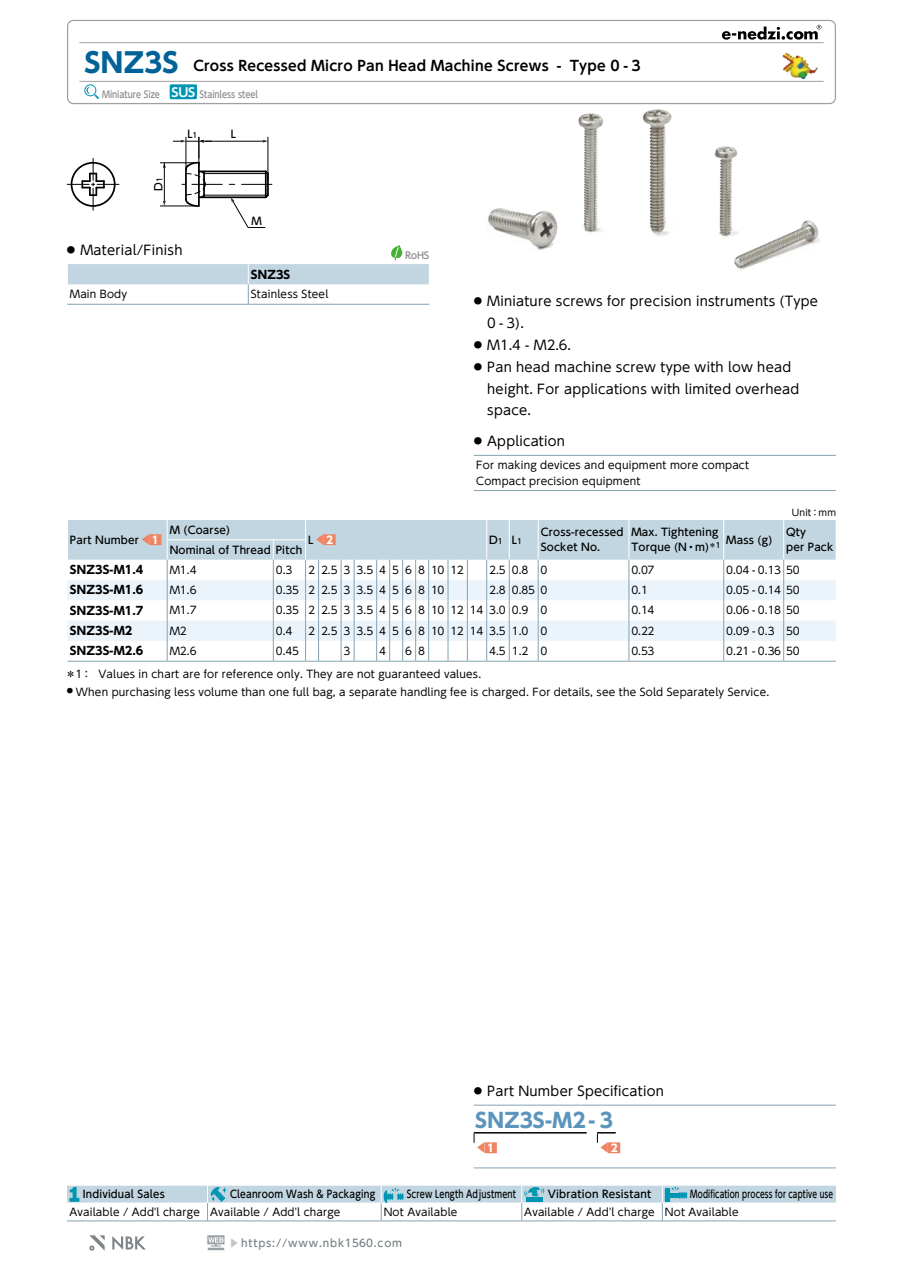
<style>
.page{position:relative;width:903px;height:1275px;background:#fff}
.page>*{position:absolute;margin:0;border:0;box-sizing:border-box;transform-origin:0 0}
.t1{font:700 20.12px "UD Shin Go Pro";color:#5b94bc}
.t2{font:700 14px "UD Shin Go Pro De";letter-spacing:.02em;color:#000}
.t3{font:13.12px/21.9px "UD Shin Go Pro";letter-spacing:.02em;color:#000}
.t4{font:300 11.9px "UD Shin Go Pro";color:#ef8465}
.t5{font:700 11.38px "UD Shin Go Pro";color:#000}
.t6{font:10.5px/15.8px "UD Shin Go Pro";letter-spacing:.02em;color:#000}
.t7{font:500 10.5px/14.9px "UD Shin Go Pro";letter-spacing:.02em;color:#000}
.t8{font:10.5px "UD Shin Go Pro";letter-spacing:.575em;color:#000}
.t9{font:500 10.5px "UD Shin Go Pro";letter-spacing:.02em;color:#000;scale:.72 1}
.t10{font:10.5px "UD Shin Go Pro";letter-spacing:.565em;color:#000}
.t11{font:500 10.5px "UD Shin Go Pro";letter-spacing:.08em;color:#7d8488}
.t12{font:500 10.5px "UD Shin Go Pro";letter-spacing:.02em;color:#000;scale:.88 1}
.t13{font:500 10.5px "UD Shin Go Pro";letter-spacing:.02em;color:#000;scale:.78 1}
.t14{font:500 9.62px "UD Shin Go Pro";color:#898989;scale:.85 1}
.t15{font:500 9.62px "UD Shin Go Pro";color:#898989}
.t16{font:9.1px "UD Shin Go Pro";letter-spacing:.02em;color:#000}
.s1{font-family:"UD Shin Go Pro";font-size:27.12px;color:#006296}
.s2{font-family:"UD Shin Go Pro De";font-weight:700;font-size:12.25px;color:#fff}
.s3{font-size:7.35px}
.s4{font-family:"Futo Go B101 Pro";font-weight:700;font-size:8.4px}
.s5{font-size:11.9px;color:#ef8465}
.s6{font-weight:700;color:#fff}
.s7{font-size:7.52px}
.s8{font-weight:700;font-size:10.5px;color:#fff}
.s9{color:#c1c6c9}
</style>
<div class="page">
<svg style="left:207px;top:1235px;width:18px;height:15px"></svg>
<svg style="left:89px;top:1235px;width:16px;height:16px"></svg>
<svg style="left:112px;top:1236px;width:34px;height:14px"></svg>
<div style="left:67px;top:20px;width:769px;height:84px;border:1px solid #9fa0a0;border-radius:6px"></div>
<hr style="left:79px;top:81px;width:744px;height:1px;background:#9fa0a0">
<hr style="left:79px;top:42px;width:744px;height:1px;background:#9fa0a0">
<svg style="left:722px;top:25px;width:99px;height:15px"></svg>
<img style="left:782px;top:53px;width:36px;height:26px">
<svg style="left:67px;top:1186px;width:769px;height:35px"></svg>
<svg style="left:84px;top:84px;width:15px;height:15px"></svg>
<div style="left:170px;top:84px;width:27px;height:15px;background:#0096b3"></div>
<hr style="left:164px;top:163px;width:1px;height:39px;background:#000">
<svg style="left:163px;top:163px;width:3px;height:5px"></svg>
<svg style="left:163px;top:201px;width:3px;height:5px"></svg>
<hr style="left:160px;top:206px;width:35px;height:1px;background:#000">
<hr style="left:160px;top:162px;width:35px;height:1px;background:#000">
<svg style="left:173px;top:137px;width:99px;height:91px"></svg>
<svg style="left:67px;top:158px;width:52px;height:52px"></svg>
<img style="left:643px;top:109px;width:11px;height:120px">
<hr style="left:474px;top:1105px;width:362px;height:1px;background:#84a2b2">
<hr style="left:474px;top:1167px;width:362px;height:1px;background:#84a2b2">
<hr style="left:474px;top:1132px;width:113px;height:1px;background:#000">
<svg style="left:597px;top:1132px;width:19px;height:11px"></svg>
<div style="left:485px;top:1142px;width:12px;height:11px;background:#ef8465"></div>
<div style="left:608px;top:1142px;width:12px;height:11px;background:#ef8465"></div>
<svg style="left:67px;top:520px;width:770px;height:142px"></svg>
<div style="left:149px;top:534px;width:12px;height:11px;background:#ef8465"></div>
<div style="left:323px;top:534px;width:13px;height:11px;background:#ef8465"></div>
<hr style="left:474px;top:455px;width:362px;height:1px;background:#84a2b2">
<hr style="left:474px;top:490px;width:362px;height:1px;background:#84a2b2">
<hr style="left:67px;top:304px;width:181px;height:1px;background:#84a2b2">
<hr style="left:248px;top:304px;width:181px;height:1px;background:#84a2b2">
<svg style="left:67px;top:245px;width:362px;height:59px"></svg>
<h2 class="t2" style="left:84px;top:55px;width:558px"><span class="s1">SNZ3S</span> Cross Recessed Micro Pan Head Machine Screws - Type 0 - 3</h2>
<p class="t14" style="left:102px;top:87px;width:185px">Miniature Size <span class="s2">SUS</span> Stainless steel</p>
<p class="t7" style="left:187px;top:126px;width:11px">L<span class="s3">1</span></p>
<p class="t7" style="left:231px;top:126px;width:7px">L</p>
<p class="t7" style="left:151px;top:191px;width:15px;rotate:-90deg">D<span class="s3">1</span></p>
<p class="t3" style="left:67px;top:239px;width:117px"><span class="s4">●</span> Material/Finish</p>
<p class="t7" style="left:252px;top:213px;width:12px">M</p>
<p class="t5" style="left:251px;top:265px;width:41px">SNZ3S</p>
<p class="t6" style="left:70px;top:286px;width:59px">Main Body</p>
<p class="t6" style="left:251px;top:286px;width:79px">Stainless Steel</p>
<p class="t15" style="left:405px;top:248px;width:26px">RoHS</p>
<p class="t3" style="left:487px;top:290px;width:332px;text-indent:-13px"><span class="s4">●</span> Miniature screws for precision instruments (Type<br>0 - 3).</p>
<p class="t3" style="left:474px;top:333px;width:99px"><span class="s4">●</span> M1.4 - M2.6.</p>
<p class="t3" style="left:487px;top:355px;width:313px;text-indent:-13px"><span class="s4">●</span> Pan head machine screw type with low head height. For applications with limited overhead space.</p>
<p class="t3" style="left:474px;top:430px;width:93px"><span class="s4">●</span> Application</p>
<p class="t6" style="left:476px;top:457px;width:274px">For making devices and equipment more compact<br>Compact precision equipment</p>
<p class="t16" style="left:792px;top:506px;width:46px">Unit：mm</p>
<p class="t7" style="left:70px;top:532px;width:90px">Part Number<span class="s5">◀</span><span class="s6">1</span></p>
<p class="t7" style="left:170px;top:522px;width:62px">M (Coarse)</p>
<p class="t7" style="left:308px;top:532px;width:27px">L<span class="s5">◀</span><span class="s6">2</span></p>
<p class="t7" style="left:489px;top:532px;width:34px">D<span class="s7">1</span> L<span class="s7">1</span></p>
<p class="t7" style="left:541px;top:525px;width:84px">Cross-recessed<br>Socket No.</p>
<p class="t7" style="left:631px;top:525px;width:142px">Max. Tightening<br>Torque (N・m)<sup>＊1</sup> Mass (g)</p>
<p class="t7" style="left:786px;top:525px;width:22px">Qty</p>
<p class="t7" style="left:170px;top:542px;width:134px">Nominal of Thread Pitch</p>
<p class="t7" style="left:786px;top:539px;width:49px">per Pack</p>
<p class="t5" style="left:70px;top:561px;width:75px">SNZ3S-M1.4</p>
<p class="t6" style="left:170px;top:562px;width:28px">M1.4</p>
<p class="t6" style="left:276px;top:562px;width:18px">0.3</p>
<p class="t8" style="left:308px;top:561px;width:157px">22.533.545681012</p>
<p class="t6" style="left:489px;top:562px;width:60px">2.5 0.8 0</p>
<p class="t6" style="left:631px;top:562px;width:25px">0.07</p>
<p class="t6" style="left:726px;top:562px;width:75px">0.04 - 0.13 50</p>
<p class="t5" style="left:70px;top:581px;width:75px">SNZ3S-M1.6</p>
<p class="t6" style="left:170px;top:582px;width:28px">M1.6</p>
<p class="t8" style="left:276px;top:582px;width:170px">0.35 22.533.5456810</p>
<p class="t6" style="left:489px;top:582px;width:60px">2.8 0.85 0</p>
<p class="t6" style="left:631px;top:582px;width:18px">0.1</p>
<p class="t6" style="left:726px;top:582px;width:75px">0.05 - 0.14 50</p>
<p class="t5" style="left:70px;top:601px;width:75px">SNZ3S-M1.7</p>
<p class="t6" style="left:170px;top:602px;width:28px">M1.7</p>
<p class="t6" style="left:276px;top:602px;width:273px">0.35 2 2.5 3 3.5 4 5 6 8 10 12 14 3.0 0.9 0</p>
<p class="t6" style="left:631px;top:602px;width:25px">0.14</p>
<p class="t6" style="left:726px;top:602px;width:75px">0.06 - 0.18 50</p>
<p class="t5" style="left:70px;top:621px;width:64px">SNZ3S-M2</p>
<p class="t6" style="left:170px;top:623px;width:19px">M2</p>
<p class="t6" style="left:276px;top:623px;width:18px">0.4</p>
<p class="t10" style="left:308px;top:622px;width:241px">22.533.545681012143.51.0 0</p>
<p class="t6" style="left:631px;top:623px;width:25px">0.22</p>
<p class="t6" style="left:726px;top:623px;width:75px">0.09 - 0.3 50</p>
<p class="t5" style="left:70px;top:642px;width:75px">SNZ3S-M2.6</p>
<p class="t6" style="left:170px;top:643px;width:28px">M2.6</p>
<p class="t6" style="left:276px;top:643px;width:25px">0.45</p>
<p class="t6" style="left:344px;top:643px;width:8px">3</p>
<p class="t6" style="left:379px;top:643px;width:8px">4</p>
<p class="t6" style="left:405px;top:643px;width:21px">6 8</p>
<p class="t6" style="left:489px;top:643px;width:60px">4.5 1.2 0</p>
<p class="t6" style="left:631px;top:643px;width:25px">0.53</p>
<p class="t6" style="left:726px;top:643px;width:75px">0.21 - 0.36 50</p>
<p class="t6" style="left:66px;top:666px;width:417px">＊1：　Values in chart are for reference only. They are not guaranteed values.</p>
<p class="t6" style="left:67px;top:684px;width:704px"><sup>●</sup> When purchasing less volume than one full bag, a separate handling fee is charged. For details, see the Sold Separately Service.</p>
<p class="t3" style="left:474px;top:1079px;width:192px"><span class="s4">●</span> Part Number Specification</p>
<h1 class="t1" style="left:475px;top:1104px;width:140px">SNZ3S-M2- 3</h1>
<p class="t4" style="left:475px;top:1138px;width:20px">◀<span class="s8">1</span></p>
<p class="t4" style="left:599px;top:1138px;width:20px">◀<span class="s8">2</span></p>
<p class="t7" style="left:83px;top:1187px;width:83px">Individual Sales</p>
<p class="t12" style="left:230px;top:1186px;width:166px">Cleanroom Wash &amp; Packaging</p>
<p class="t13" style="left:407px;top:1186px;width:142px">Screw Length Adjustment</p>
<p class="t7" style="left:548px;top:1187px;width:105px">Vibration Resistant</p>
<p class="t9" style="left:690px;top:1186px;width:200px">Modification process for captive use</p>
<p class="t6" style="left:69px;top:1203px;width:272px">Available / Add'l charge Available / Add'l charge</p>
<p class="t6" style="left:384px;top:1203px;width:75px">Not Available</p>
<p class="t6" style="left:524px;top:1203px;width:216px">Available / Add'l charge Not Available</p>
<p class="t11" style="left:229px;top:1234px;width:175px"><span class="s9">▶</span>https://www.nbk1560.com</p>
</div>
